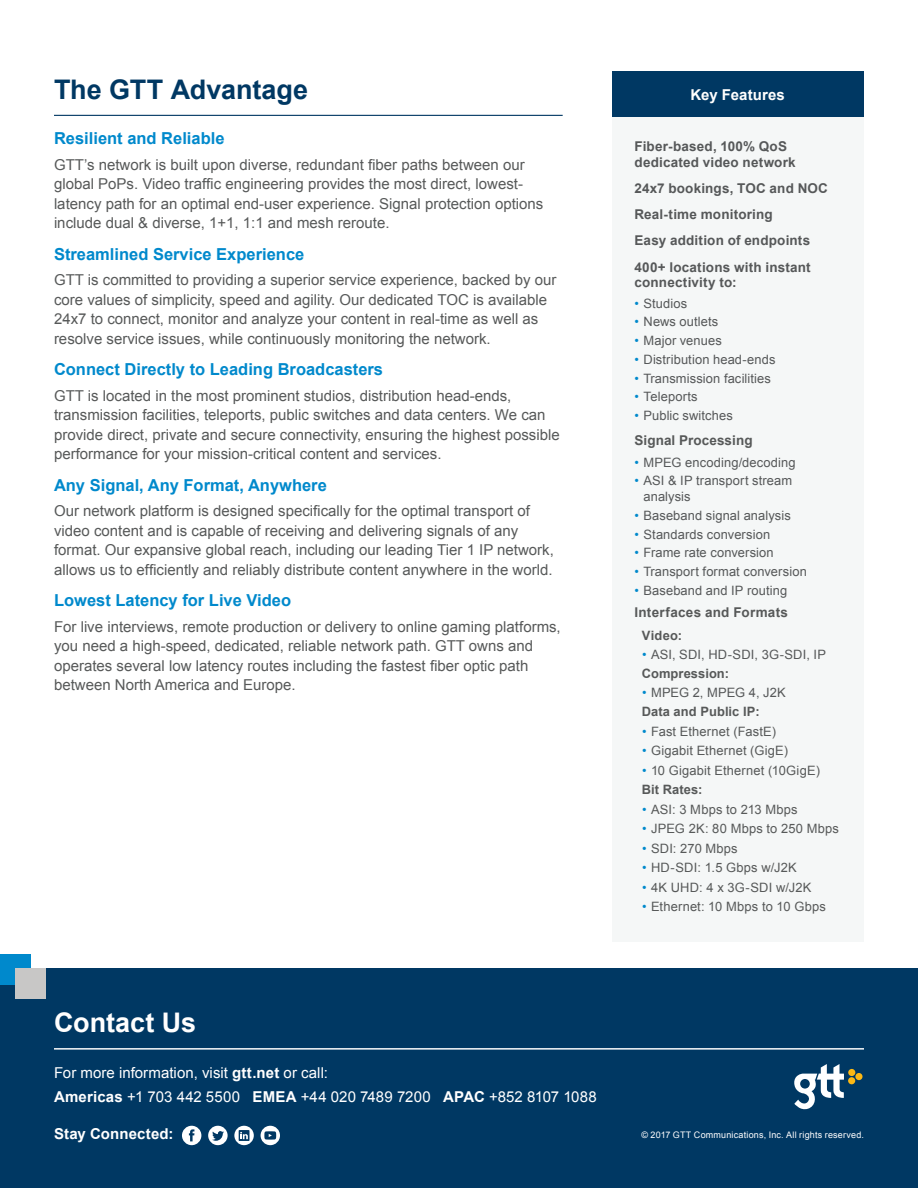
<style>
.page{position:relative;width:918px;height:1188px;background:#fff}
.page>*{position:absolute;margin:0;border:0;box-sizing:border-box;transform-origin:0 0}
.Section_Header{font:700 27px "Arial";color:#003863}
.Footer_Title{font:700 27px "Arial";letter-spacing:-.005em;color:#fff}
.t1{font:700 16.5px "Arial";color:#0089cc}
.t2{font:15px/19.5px "Arial";color:#575959}
.Footer_Copy{font:15px "Arial";letter-spacing:.005em;color:#fff}
.Footer_Copy-2{font:700 15px "Arial";letter-spacing:.01em;color:#fff}
.Callout_Box_title{font:700 15px "Arial";letter-spacing:.005em;color:#fff}
.Sidebar_Bold_Text{font:700 13.5px/15.8px "Arial";letter-spacing:.015em;color:#565859}
.Sidebar_Bulleted_Lis{font:700 13.5px "Arial";letter-spacing:.015em;color:#575959}
.t3{font:12.9px/15.8px "Arial";letter-spacing:.01em;color:#565859}
.t4{font:12.9px "Arial";letter-spacing:.015em;color:#575959}
.Sidebar_Bulleted_Lis-2{font:700 12.9px "Arial";letter-spacing:.005em;color:#575959}
.t5{font:9px "Arial";letter-spacing:.02em;color:#fff}
.s1{color:#0089cc}
.s2{font-weight:700}
</style>
<div class="page">
<div style="left:0;top:969px;width:918px;height:219px;background:#003863"></div>
<hr style="left:54px;top:1048px;width:810px;height:2px;background:#fff">
<svg style="left:182px;top:1126px;width:19px;height:19px"></svg>
<svg style="left:208px;top:1126px;width:20px;height:19px"></svg>
<svg style="left:234px;top:1126px;width:20px;height:19px"></svg>
<svg style="left:261px;top:1126px;width:19px;height:19px"></svg>
<div style="left:848px;top:1069px;width:7px;height:7px;background:#fcb814;border-radius:50%"></div>
<div style="left:855px;top:1073px;width:8px;height:7px;background:#fcb814;border-radius:50%"></div>
<div style="left:848px;top:1077px;width:7px;height:7px;background:#fcb814;border-radius:50%"></div>
<svg style="left:794px;top:1064px;width:50px;height:45px"></svg>
<hr style="left:54px;top:115px;width:509px;height:1px;background:#003863">
<div style="left:612px;top:115px;width:252px;height:826px;background:#f5f7f7"></div>
<div style="left:0;top:955px;width:30px;height:30px;background:#0089cc"></div>
<div style="left:15px;top:969px;width:30px;height:30px;background:#c8c7c6"></div>
<div style="left:612px;top:71px;width:251px;height:46px;background:#003863"></div>
<p class="Section_Header" style="left:54px;top:71px;width:256px">The GTT Advantage</p>
<p class="t1" style="left:54px;top:128px;width:172px">Resilient and Reliable</p>
<p class="t2" style="left:54px;top:155px;width:491px">GTT’s network is built upon diverse, redundant fiber paths between our global PoPs. Video traffic engineering provides the most direct, lowest&shy;latency path for an optimal end-user experience. Signal protection options include dual &amp; diverse, 1+1, 1:1 and mesh reroute.</p>
<p class="t1" style="left:54px;top:243px;width:252px">Streamlined Service Experience</p>
<p class="t2" style="left:54px;top:271px;width:504px">GTT is committed to providing a superior service experience, backed by our core values of simplicity, speed and agility. Our dedicated TOC is available 24x7 to connect, monitor and analyze your content in real-time as well as resolve service issues, while continuously monitoring the network.</p>
<p class="t1" style="left:54px;top:359px;width:331px">Connect Directly to Leading Broadcasters</p>
<p class="t2" style="left:54px;top:386px;width:507px">GTT is located in the most prominent studios, distribution head-ends, transmission facilities, teleports, public switches and data centers. We can provide direct, private and secure connectivity, ensuring the highest possible performance for your mission-critical content and services.</p>
<p class="t1" style="left:54px;top:474px;width:274px">Any Signal, Any Format, Anywhere</p>
<p class="t2" style="left:54px;top:502px;width:501px">Our network platform is designed specifically for the optimal transport of video content and is capable of receiving and delivering signals of any format. Our expansive global reach, including our leading Tier 1 IP network, allows us to efficiently and reliably distribute content anywhere in the world.</p>
<p class="t1" style="left:54px;top:590px;width:239px">Lowest Latency for Live Video</p>
<p class="t2" style="left:54px;top:617px;width:508px">For live interviews, remote production or delivery to online gaming platforms, you need a high-speed, dedicated, reliable network path. GTT owns and operates several low latency routes including the fastest fiber optic path between North America and Europe.</p>
<p class="Callout_Box_title" style="left:690px;top:84px;width:96px">Key Features</p>
<p class="Sidebar_Bold_Text" style="left:634px;top:139px;width:163px">Fiber-based, 100% QoS dedicated video network</p>
<p class="Sidebar_Bold_Text" style="left:634px;top:181px;width:195px">24x7 bookings, TOC and NOC</p>
<p class="Sidebar_Bold_Text" style="left:634px;top:207px;width:140px">Real-time monitoring</p>
<p class="Sidebar_Bold_Text" style="left:634px;top:233px;width:177px">Easy addition of endpoints</p>
<p class="Sidebar_Bold_Text" style="left:634px;top:260px;width:178px">400+ locations with instant connectivity to:</p>
<p class="t3" style="left:634px;top:295px;width:54px"><span class="s1">•</span> Studios</p>
<p class="t3" style="left:634px;top:314px;width:85px"><span class="s1">•</span> News outlets</p>
<p class="t3" style="left:634px;top:333px;width:89px"><span class="s1">•</span> Major venues</p>
<p class="t3" style="left:634px;top:352px;width:143px"><span class="s1">•</span> Distribution head-ends</p>
<p class="t3" style="left:634px;top:370px;width:138px"><span class="s1">•</span> Transmission facilities</p>
<p class="t3" style="left:634px;top:389px;width:65px"><span class="s1">•</span> Teleports</p>
<p class="t3" style="left:634px;top:408px;width:100px"><span class="s1">•</span> Public switches</p>
<p class="Sidebar_Bulleted_Lis" style="left:634px;top:431px;width:120px">Signal Processing</p>
<p class="t3" style="left:634px;top:454px;width:163px"><span class="s1">•</span> MPEG encoding/decoding</p>
<p class="t3" style="left:644px;top:473px;width:150px;text-indent:-9px"><span class="s1">•</span> ASI &amp; IP transport stream analysis</p>
<p class="t3" style="left:634px;top:508px;width:158px"><span class="s1">•</span> Baseband signal analysis</p>
<p class="t3" style="left:634px;top:526px;width:137px"><span class="s1">•</span> Standards conversion</p>
<p class="t3" style="left:634px;top:545px;width:141px"><span class="s1">•</span> Frame rate conversion</p>
<p class="t3" style="left:634px;top:564px;width:174px"><span class="s1">•</span> Transport format conversion</p>
<p class="t3" style="left:634px;top:583px;width:154px"><span class="s1">•</span> Baseband and IP routing</p>
<p class="Sidebar_Bulleted_Lis" style="left:634px;top:604px;width:155px">Interfaces and Formats</p>
<p class="Sidebar_Bulleted_Lis-2" style="left:642px;top:627px;width:42px">Video:</p>
<p class="t3" style="left:642px;top:646px;width:185px"><span class="s1">•</span> ASI, SDI, HD-SDI, 3G-SDI, IP</p>
<p class="Sidebar_Bulleted_Lis-2" style="left:642px;top:665px;width:89px">Compression:</p>
<p class="t3" style="left:642px;top:685px;width:145px"><span class="s1">•</span> MPEG 2, MPEG 4, J2K</p>
<p class="Sidebar_Bulleted_Lis-2" style="left:642px;top:703px;width:120px">Data and Public IP:</p>
<p class="t4" style="left:642px;top:723px;width:136px"><span class="s1">•</span> Fast Ethernet (FastE)</p>
<p class="t4" style="left:642px;top:742px;width:148px"><span class="s1">•</span> Gigabit Ethernet (GigE)</p>
<p class="t4" style="left:642px;top:762px;width:180px"><span class="s1">•</span> 10 Gigabit Ethernet (10GigE)</p>
<p class="Sidebar_Bulleted_Lis-2" style="left:642px;top:781px;width:62px">Bit Rates:</p>
<p class="t4" style="left:642px;top:801px;width:157px"><span class="s1">•</span> ASI: 3 Mbps to 213 Mbps</p>
<p class="t4" style="left:642px;top:820px;width:199px"><span class="s1">•</span> JPEG 2K: 80 Mbps to 250 Mbps</p>
<p class="t4" style="left:642px;top:840px;width:97px"><span class="s1">•</span> SDI: 270 Mbps</p>
<p class="t4" style="left:642px;top:859px;width:156px"><span class="s1">•</span> HD-SDI: 1.5 Gbps w/J2K</p>
<p class="t4" style="left:642px;top:879px;width:171px"><span class="s1">•</span> 4K UHD: 4 x 3G-SDI w/J2K</p>
<p class="t4" style="left:642px;top:898px;width:185px"><span class="s1">•</span> Ethernet: 10 Mbps to 10 Gbps</p>
<p class="Footer_Title" style="left:54px;top:1005px;width:144px">Contact Us</p>
<p class="Footer_Copy" style="left:54px;top:1063px;width:275px">For more information, visit <span class="s2">gtt.net</span> or call:</p>
<p class="Footer_Copy" style="left:54px;top:1087px;width:544px"><span class="s2">Americas</span> +1 703 442 5500 <span class="s2">EMEA</span> +44 020 7489 7200 <span class="s2">APAC</span> +852 8107 1088</p>
<p class="Footer_Copy-2" style="left:54px;top:1124px;width:121px">Stay Connected:</p>
<p class="t5" style="left:641px;top:1129px;width:224px">© 2017 GTT Communications, Inc. All rights reserved.</p>
</div>
